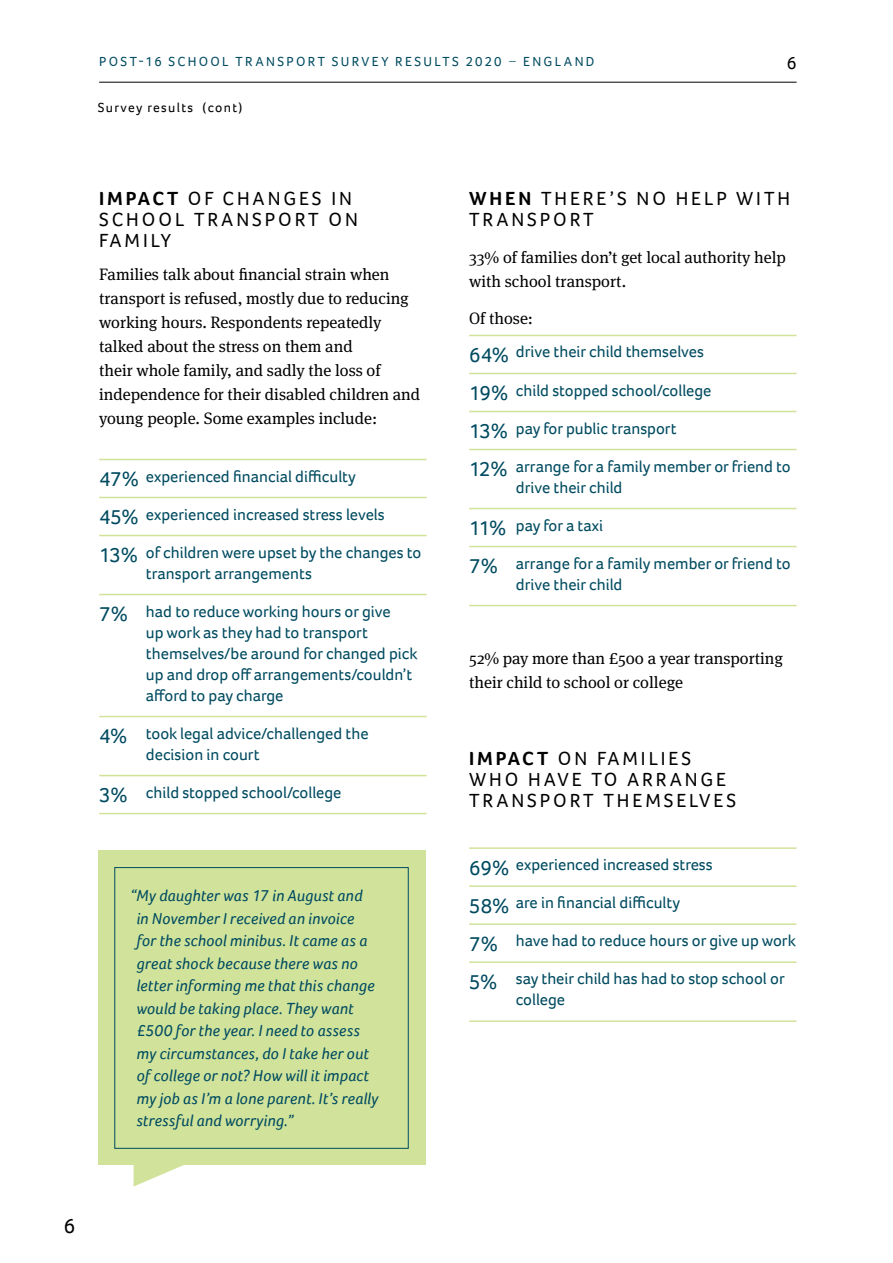
<style>
.page{position:relative;width:893px;height:1263px;background:#fff}
.page>*{position:absolute;margin:0;border:0;box-sizing:border-box;transform-origin:0 0}
.t1{font:21px "Foco";color:#000}
.t2{font:19.5px/21px "Foco";letter-spacing:.15em;color:#000}
.t3{font:18px "Foco";color:#000}
.t4{font:16.5px/21px "Foco";color:#004b60}
.t5{font:16.5px/24px "Meta Serif OT";color:#000}
.t6{font:italic 16.5px/22.5px "Foco";letter-spacing:.005em;color:#004b60}
.t7{font:13.5px "Foco";letter-spacing:.17em;color:#004b60}
.t8{font:13.5px "Foco";letter-spacing:.1em;color:#000}
.s1{font-family:"Meta Serif OT"}
.s2{font-weight:700}
.s3{font-size:21px}
</style>
<div class="page">
<hr style="left:99px;top:82px;width:698px;height:1px;background:#000">
<hr style="left:99px;top:459px;width:328px;height:1px;background:#d1e39b">
<hr style="left:99px;top:497px;width:328px;height:1px;background:#d1e39b">
<hr style="left:99px;top:535px;width:328px;height:1px;background:#d1e39b">
<hr style="left:99px;top:594px;width:328px;height:1px;background:#d1e39b">
<hr style="left:99px;top:716px;width:328px;height:1px;background:#d1e39b">
<hr style="left:99px;top:775px;width:328px;height:1px;background:#d1e39b">
<hr style="left:99px;top:813px;width:328px;height:1px;background:#d1e39b">
<hr style="left:469px;top:335px;width:328px;height:1px;background:#d1e39b">
<hr style="left:469px;top:373px;width:328px;height:1px;background:#d1e39b">
<hr style="left:469px;top:411px;width:328px;height:1px;background:#d1e39b">
<hr style="left:469px;top:449px;width:328px;height:1px;background:#d1e39b">
<hr style="left:469px;top:508px;width:328px;height:1px;background:#d1e39b">
<hr style="left:469px;top:546px;width:328px;height:1px;background:#d1e39b">
<hr style="left:469px;top:605px;width:328px;height:1px;background:#d1e39b">
<hr style="left:469px;top:847px;width:328px;height:2px;background:#d1e39b">
<hr style="left:469px;top:885px;width:328px;height:2px;background:#d1e39b">
<hr style="left:469px;top:923px;width:328px;height:2px;background:#d1e39b">
<hr style="left:469px;top:961px;width:328px;height:2px;background:#d1e39b">
<hr style="left:469px;top:1020px;width:328px;height:2px;background:#d1e39b">
<div style="left:98px;top:850px;width:327px;height:315px;background:#d1e39b"></div>
<div style="left:114px;top:867px;width:295px;height:282px;border:1px solid #004b60"></div>
<svg style="left:134px;top:1165px;width:50px;height:21px"></svg>
<p class="t7" style="left:99px;top:53px;width:497px">post-16 school transport survey results 2020 <span class="s1">–</span> England</p>
<p class="t3" style="left:787px;top:51px;width:11px">6</p>
<p class="t8" style="left:98px;top:98px;width:146px">Survey results (cont)</p>
<p class="t2" style="left:99px;top:188px;width:260px"><span class="s2">I MPACT</span> of changes in school transport on family</p>
<p class="t5" style="left:99px;top:262px;width:322px">Families talk about financial strain when transport is refused, mostly due to reducing working hours. Respondents repeatedly talked about the stress on them and<br>their whole family, and sadly the loss of independence for their disabled children and young people. Some examples include:</p>
<p class="t4" style="left:99px;top:465px;width:258px"><span class="s3">47%</span> experienced financial difficulty</p>
<p class="t4" style="left:99px;top:503px;width:287px"><span class="s3">45%</span> experienced increased stress levels</p>
<p class="t4" style="left:146px;top:541px;width:277px;text-indent:-47px"><span class="s3">13%</span> of children were upset by the changes to transport arrangements</p>
<p class="t4" style="left:146px;top:600px;width:273px;text-indent:-47px"><span class="s3">7%</span> had to reduce working hours or give<br>up work as they had to transport themselves/be around for changed pick up and drop off arrangements/couldn’t afford to pay charge</p>
<p class="t4" style="left:146px;top:722px;width:224px;text-indent:-47px"><span class="s3">4%</span> took legal advice/challenged the decision in court</p>
<p class="t4" style="left:99px;top:781px;width:244px"><span class="s3">3%</span> child stopped school/college</p>
<p class="t6" style="left:136px;top:884px;width:244px;text-indent:-6px">“My daughter was 17 in August and in November I received an invoice<br>for the school minibus. It came as a great shock because there was no letter informing me that this change would be taking place. They want £500 for the year. I need to assess my circumstances, do I take her out of college or not? How will it impact my job as I’m a lone parent. It’s really stressful and worrying.”</p>
<p class="t2" style="left:469px;top:188px;width:322px"><span class="s2">W HEN</span> there’s no help with transport</p>
<p class="t5" style="left:469px;top:245px;width:318px">33% of families don’t get local authority help with school transport.</p>
<p class="t5" style="left:469px;top:306px;width:65px">Of those:</p>
<p class="t4" style="left:469px;top:341px;width:236px"><span class="s3">64%</span> drive their child themselves</p>
<p class="t4" style="left:469px;top:379px;width:244px"><span class="s3">19%</span> child stopped school/college</p>
<p class="t4" style="left:469px;top:417px;width:209px"><span class="s3">13%</span> pay for public transport</p>
<p class="t4" style="left:516px;top:455px;width:276px;text-indent:-47px"><span class="s3">12%</span> arrange for a family member or friend to drive their child</p>
<p class="t4" style="left:469px;top:514px;width:135px"><span class="s3">11%</span> pay for a taxi</p>
<p class="t4" style="left:516px;top:552px;width:276px;text-indent:-47px"><span class="s3">7%</span> arrange for a family member or friend to drive their child</p>
<p class="t5" style="left:469px;top:646px;width:315px">52% pay more than £500 a year transporting their child to school or college</p>
<p class="t2" style="left:469px;top:747px;width:268px"><span class="s2">IMPACT</span> on families who have to arrange transport themselves</p>
<p class="t4" style="left:469px;top:854px;width:245px"><span class="s3">69%</span> experienced increased stress</p>
<p class="t4" style="left:469px;top:892px;width:213px"><span class="s3">58%</span> are in financial difficulty</p>
<p class="t4" style="left:469px;top:930px;width:328px"><span class="s3">7%</span> have had to reduce hours or give up work</p>
<p class="t4" style="left:516px;top:968px;width:270px;text-indent:-47px"><span class="s3">5%</span> say their child has had to stop school or college</p>
<p class="t1" style="left:64px;top:1212px;width:13px">6</p>
</div>
